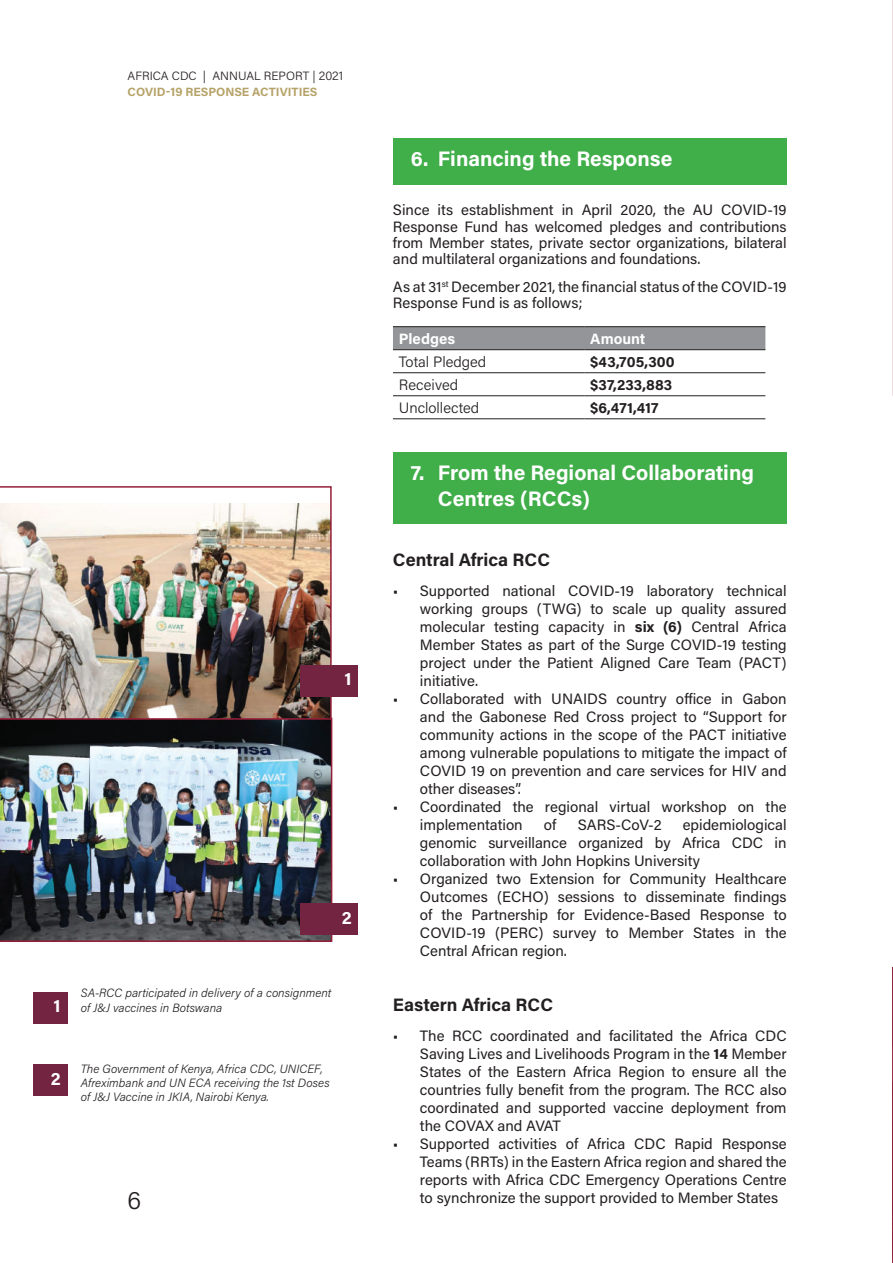
<style>
.page{position:relative;width:893px;height:1263px;background:#fff}
.page>*{position:absolute;margin:0;border:0;box-sizing:border-box;transform-origin:0 0}
.t1{font:300 25.5px "Acumin Pro";color:#231f20}
.t2{font:700 21px/25.2px "Acumin Pro";color:#fff}
.t3{font:700 18px "Acumin Pro";letter-spacing:-.005em;color:#231f20}
.t4{font:700 18px "Acumin Pro";color:#fff}
.t5{font:15px/18px "Acumin Pro";color:#231f20;text-align:justify}
.t6{font:300 15px "Acumin Pro";color:#231f20}
.t7{font:700 15px "Acumin Pro";letter-spacing:.01em;color:#231f20}
.t8{font:700 15px "Acumin Pro";color:#fff}
.t9{font:italic 300 12px/14.4px "Acumin Pro";color:#231f20}
.t10{font:300 12px "Acumin Pro";color:#231f20}
.t11{font:700 12px "Acumin Pro";color:#b6a369}
.s1{font-weight:700}
</style>
<div class="page">
<div style="left:393px;top:138px;width:394px;height:46px;background:#40ae49"></div>
<div style="left:393px;top:452px;width:394px;height:72px;background:#40ae49"></div>
<div style="left:393px;top:327px;width:372px;height:22px;background:#939598"></div>
<hr style="left:393px;top:326px;width:191px;height:1px;background:#231f20">
<hr style="left:584px;top:326px;width:181px;height:1px;background:#231f20">
<hr style="left:393px;top:349px;width:191px;height:1px;background:#231f20">
<hr style="left:584px;top:349px;width:181px;height:1px;background:#231f20">
<hr style="left:393px;top:372px;width:191px;height:1px;background:#231f20">
<hr style="left:584px;top:372px;width:181px;height:1px;background:#231f20">
<hr style="left:393px;top:395px;width:191px;height:1px;background:#231f20">
<hr style="left:584px;top:395px;width:181px;height:1px;background:#231f20">
<hr style="left:393px;top:418px;width:191px;height:1px;background:#231f20">
<hr style="left:584px;top:418px;width:181px;height:1px;background:#231f20">
<svg style="left:892px;top:0;width:1px;height:396px"></svg>
<div style="left:33px;top:992px;width:34px;height:31px;background:#722440"></div>
<div style="left:33px;top:1064px;width:34px;height:31px;background:#722440"></div>
<img style="left:0;top:720px;width:332px;height:222px">
<img style="left:0;top:486px;width:332px;height:234px">
<div style="left:301px;top:904px;width:57px;height:31px;background:#722440"></div>
<div style="left:301px;top:665px;width:57px;height:31px;background:#722440"></div>
<svg style="left:892px;top:967px;width:1px;height:296px"></svg>
<p class="t10" style="left:128px;top:67px;width:217px">AFRICA CDC | ANNUAL REPORT | 2021</p>
<p class="t11" style="left:128px;top:83px;width:192px">COVID-19 RESPONSE ACTIVITIES</p>
<p class="t4" style="left:345px;top:666px;width:9px">1</p>
<p class="t4" style="left:342px;top:905px;width:11px">2</p>
<p class="t4" style="left:54px;top:993px;width:9px">1</p>
<p class="t9" style="left:81px;top:985px;width:252px">SA-RCC participated in delivery of a consignment of J&amp;J vaccines in Botswana</p>
<p class="t4" style="left:51px;top:1066px;width:11px">2</p>
<p class="t9" style="left:81px;top:1061px;width:250px">The Government of Kenya, Africa CDC, UNICEF,<br>Afreximbank and UN ECA receiving the 1st Doses of J&amp;J Vaccine in JKIA, Nairobi Kenya.</p>
<h1 class="t1" style="left:128px;top:1183px;width:15px">6</h1>
<h2 class="t2" style="left:411px;top:145px;width:263px">6. Financing the Response</h2>
<p class="t5" style="left:393px;top:201px;width:395px;line-height:16.2px">Since its establishment in April 2020, the AU COVID-19<br>Response Fund has welcomed pledges and contributions from Member states, private sector organizations, bilateral and multilateral organizations and foundations.</p>
<p class="t5" style="left:393px;top:278px;width:395px;line-height:16.2px">As at 31<sup>st</sup> December 2021, the financial status of the COVID-19<br>Response Fund is as follows;</p>
<p class="t8" style="left:399px;top:328px;width:58px">Pledges</p>
<p class="t8" style="left:590px;top:328px;width:57px">Amount</p>
<p class="t6" style="left:399px;top:351px;width:89px">Total Pledged</p>
<p class="t7" style="left:590px;top:351px;width:86px">$43,705,300</p>
<p class="t6" style="left:399px;top:374px;width:61px">Received</p>
<p class="t7" style="left:590px;top:374px;width:83px">$37,233,883</p>
<p class="t6" style="left:399px;top:397px;width:82px">Unclollected</p>
<p class="t7" style="left:590px;top:397px;width:70px">$6,471,417</p>
<h2 class="t2" style="left:438px;top:459px;width:318px;text-indent:-27px">7. From the Regional Collaborating<br>Centres (RCCs)</h2>
<p class="t3" style="left:393px;top:547px;width:159px">Central Africa RCC</p>
<p class="t5" style="left:420px;top:581px;width:368px;text-indent:-27px">• Supported national COVID-19 laboratory technical working groups (TWG) to scale up quality assured molecular testing capacity in <span class="s1">six (6)</span> Central Africa Member States as part of the Surge COVID-19 testing project under the Patient Aligned Care Team (PACT) initiative.</p>
<p class="t5" style="left:420px;top:689px;width:368px;text-indent:-27px">• Collaborated with UNAIDS country office in Gabon and the Gabonese Red Cross project to “Support for community actions in the scope of the PACT initiative among vulnerable populations to mitigate the impact of COVID 19 on prevention and care services for HIV and other diseases”.</p>
<p class="t5" style="left:420px;top:797px;width:368px;text-indent:-27px">• Coordinated the regional virtual workshop on the implementation</p>
<p class="t5" style="left:544px;top:815px;width:14px">of</p>
<p class="t5" style="left:578px;top:815px;width:85px">SARS-CoV-2</p>
<p class="t5" style="left:420px;top:815px;width:368px;text-indent:263px">epidemiological genomic surveillance organized by Africa CDC in collaboration with John Hopkins University</p>
<p class="t5" style="left:420px;top:869px;width:368px;text-indent:-27px">• Organized two Extension for Community Healthcare Outcomes (ECHO) sessions to disseminate findings of the Partnership for Evidence-Based Response to COVID-19 (PERC) survey to Member States in the Central African region.</p>
<p class="t3" style="left:393px;top:992px;width:162px">Eastern Africa RCC</p>
<p class="t5" style="left:420px;top:1026px;width:368px;text-indent:-27px">• The RCC coordinated and facilitated the Africa CDC Saving Lives and Livelihoods Program in the <span class="s1">14</span> Member States of the Eastern Africa Region to ensure all the countries fully benefit from the program. The RCC also coordinated and supported vaccine deployment from the COVAX and AVAT</p>
<p class="t5" style="left:420px;top:1134px;width:368px;text-indent:-27px">• Supported activities of Africa CDC Rapid Response Teams (RRTs) in the Eastern Africa region and shared the reports with Africa CDC Emergency Operations Centre to synchronize the support provided to Member States</p>
</div>
